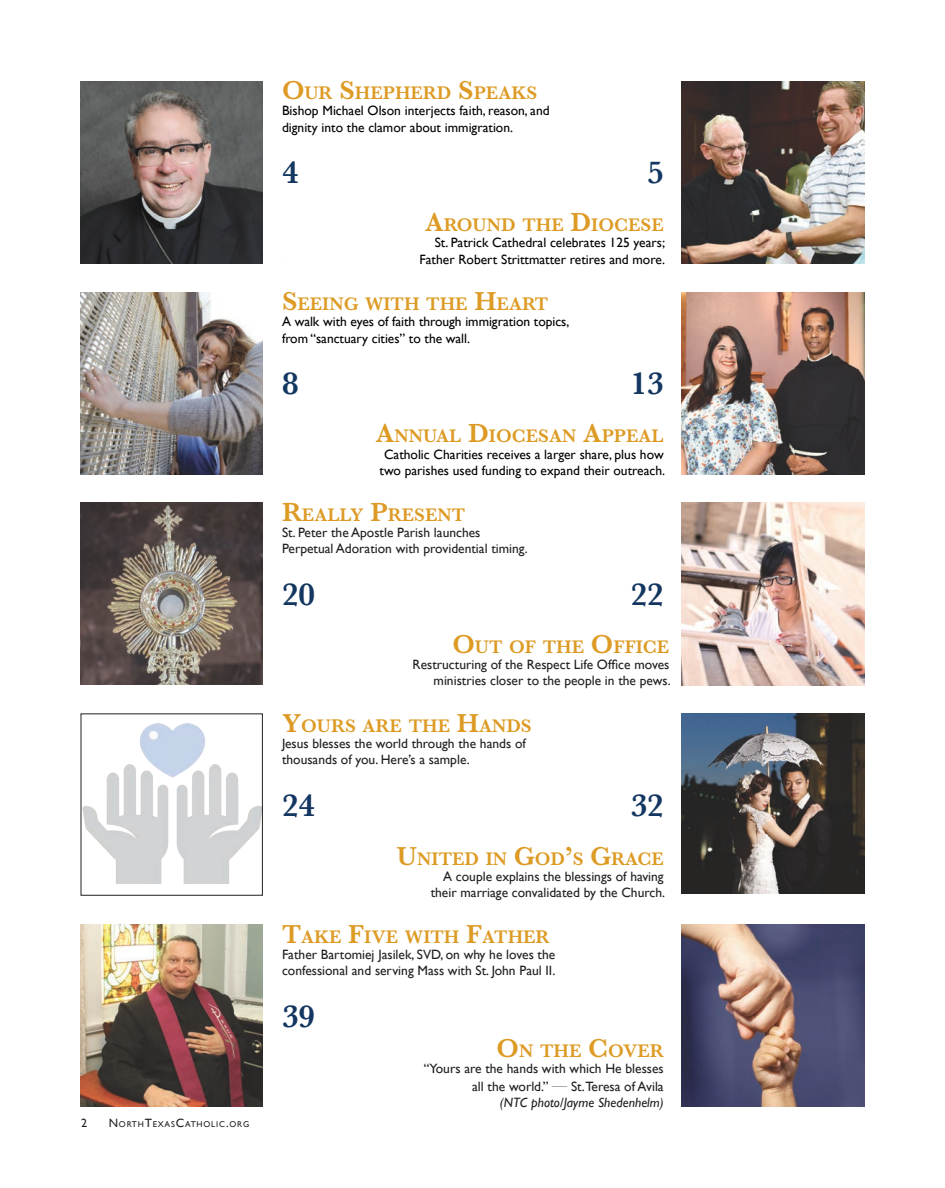
<style>
.page{position:relative;width:945px;height:1188px;background:#fff}
.page>*{position:absolute;margin:0;border:0;box-sizing:border-box;transform-origin:0 0}
.t1{font:600 33px "Baskerville";color:#143761}
.t2{font:600 18.9px "Baskerville";color:#dd9b25}
.t3{font:13.5px/16.2px "Gill Sans";color:#231f20;text-align:right}
.t4{font:13.5px/16.2px "Gill Sans";color:#000}
.t5{font:italic 13.5px "Gill Sans";color:#231f20}
.t6{font:12px "Gill Sans";color:#231f20}
.t7{font:8.4px "Gill Sans";letter-spacing:.1em;color:#231f20}
.s1{font-size:12px}
.s2{font-size:27px}
.s3{font-family:"Baskerville";font-size:15px}
</style>
<div class="page">
<img style="left:81px;top:81px;width:182px;height:182px">
<img style="left:682px;top:81px;width:182px;height:182px">
<img style="left:81px;top:292px;width:182px;height:182px">
<img style="left:682px;top:292px;width:182px;height:182px">
<img style="left:81px;top:502px;width:182px;height:182px">
<img style="left:682px;top:503px;width:182px;height:182px">
<img style="left:83px;top:724px;width:178px;height:159px">
<div style="left:81px;top:713px;width:182px;height:183px;border:1px solid #231f20"></div>
<img style="left:682px;top:714px;width:182px;height:179px">
<img style="left:81px;top:925px;width:182px;height:182px">
<img style="left:682px;top:925px;width:182px;height:182px">
<p class="t6" style="left:81px;top:1116px;width:7px">2</p>
<p class="t7" style="left:109px;top:1120px;width:142px"><span class="s1">N</span>ORTH<span class="s1">T</span>EXAS<span class="s1">C</span>ATHOLIC<span class="s1">.</span>ORG</p>
<h2 class="t2" style="left:282px;top:80px;width:257px"><span class="s2">O</span>UR <span class="s2">S</span>HEPHERD <span class="s2">S</span>PEAKS</h2>
<p class="t4" style="left:282px;top:103px;width:269px">Bishop Michael Olson interjects faith, reason, and dignity into the clamor about immigration.</p>
<h1 class="t1" style="left:282px;top:150px;width:18px">4</h1>
<h1 class="t1" style="left:647px;top:150px;width:18px">5</h1>
<h2 class="t2" style="left:425px;top:212px;width:240px"><span class="s2">A</span>ROUND THE <span class="s2">D</span>IOCESE</h2>
<p class="t4" style="left:420px;top:235px;width:247px;text-align:right">St. Patrick Cathedral celebrates 125 years;<br>Father Robert Strittmatter retires and more.</p>
<h2 class="t2" style="left:282px;top:291px;width:268px"><span class="s2">S</span>EEING WITH THE <span class="s2">H</span>EART</h2>
<p class="t4" style="left:282px;top:314px;width:289px">A walk with eyes of faith through immigration topics, from “sanctuary cities” to the wall.</p>
<h1 class="t1" style="left:282px;top:360px;width:18px">8</h1>
<h1 class="t1" style="left:631px;top:360px;width:34px">13</h1>
<h2 class="t2" style="left:376px;top:423px;width:289px"><span class="s2">A</span>NNUAL <span class="s2">D</span>IOCESAN <span class="s2">A</span>PPEAL</h2>
<p class="t4" style="left:380px;top:446px;width:287px;text-align:center">Catholic Charities receives a larger share, plus how two parishes used funding to expand their outreach.</p>
<h2 class="t2" style="left:282px;top:502px;width:185px"><span class="s2">R</span>EALLY <span class="s2">P</span>RESENT</h2>
<p class="t3" style="left:282px;top:524px;width:247px;text-align:left">St. Peter the Apostle Parish launches<br>Perpetual Adoration with providential timing.</p>
<h1 class="t1" style="left:282px;top:571px;width:34px">20</h1>
<h1 class="t1" style="left:631px;top:571px;width:34px">22</h1>
<h2 class="t2" style="left:452px;top:633px;width:219px"><span class="s2">O</span>UT OF THE <span class="s2">O</span>FFICE</h2>
<p class="t3" style="left:413px;top:656px;width:260px">Restructuring of the Respect Life Office moves ministries closer to the people in the pews.</p>
<h2 class="t2" style="left:282px;top:713px;width:251px"><span class="s2">Y</span>OURS ARE THE <span class="s2">H</span>ANDS</h2>
<p class="t3" style="left:282px;top:735px;width:245px;text-align:left">Jesus blesses the world through the hands of thousands of you. Here’s a sample.</p>
<h1 class="t1" style="left:282px;top:782px;width:34px">24</h1>
<h1 class="t1" style="left:631px;top:782px;width:34px">32</h1>
<h2 class="t2" style="left:397px;top:845px;width:268px"><span class="s2">U</span>NITED IN <span class="s2">G</span>OD<span class="s2">’</span>S <span class="s2">G</span>RACE</h2>
<p class="t3" style="left:431px;top:868px;width:236px">A couple explains the blessings of having their marriage convalidated by the Church.</p>
<h2 class="t2" style="left:282px;top:924px;width:269px"><span class="s2">T</span>AKE <span class="s2">F</span>IVE WITH <span class="s2">F</span>ATHER</h2>
<p class="t3" style="left:282px;top:946px;width:275px;text-align:left">Father Bartomiej Jasilek, SVD, on why he loves the confessional and serving Mass with St. John Paul II.</p>
<h1 class="t1" style="left:282px;top:993px;width:34px">39</h1>
<h2 class="t2" style="left:497px;top:1037px;width:169px"><span class="s2">O</span>N THE <span class="s2">C</span> OVER</h2>
<p class="t3" style="left:424px;top:1059px;width:241px;line-height:18px">“Yours are the hands with which He blesses all the world.” <span class="s3">—</span> St.Teresa of Avila</p>
<p class="t5" style="left:500px;top:1095px;width:165px">(NTC photo/Jayme Shedenhelm)</p>
</div>
